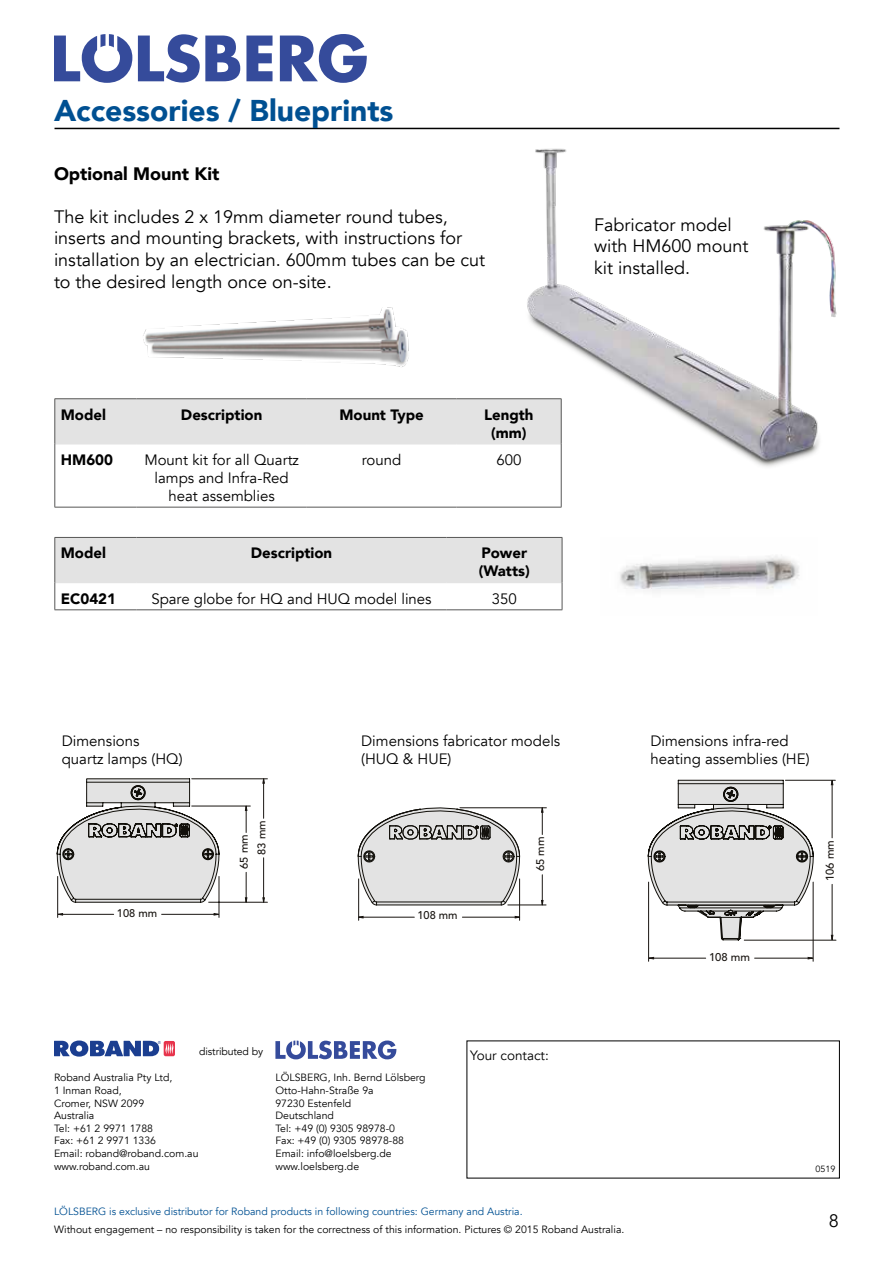
<style>
.page{position:relative;width:893px;height:1263px;background:#fff}
.page>*{position:absolute;margin:0;border:0;box-sizing:border-box;transform-origin:0 0}
.t1{font:900 30px "Avenir";color:#005092}
.t2{font:18px/21.6px "Avenir";color:#000}
.t3{font:900 18px "Avenir";color:#000}
.t4{font:15px/18px "Avenir";color:#000}
.t5{font:900 15px/18px "Avenir";color:#000}
.t6{font:13.5px "Avenir";color:#000}
.t7{font:500 11.25px "Avenir";color:#191511}
.t8{font:500 11.1px/17.4px "Avenir";color:#191511}
.t9{font:500 10.95px "Avenir";color:#191511}
.t10{font:10.5px/12.6px "Avenir";color:#000}
.t11{font:10.5px "Avenir";color:#005092}
.t12{font:9px "Avenir";color:#000}
</style>
<div class="page">
<img style="left:143px;top:307px;width:266px;height:60px">
<img style="left:492px;top:148px;width:345px;height:326px">
<svg style="left:54px;top:1040px;width:121px;height:16px"></svg>
<svg style="left:275px;top:1040px;width:121px;height:19px"></svg>
<svg style="left:54px;top:34px;width:78px;height:49px"></svg>
<svg style="left:280px;top:34px;width:87px;height:49px"></svg>
<svg style="left:246px;top:36px;width:27px;height:45px"></svg>
<svg style="left:138px;top:34px;width:102px;height:49px"></svg>
<hr style="left:55px;top:128px;width:784px;height:1px;background:#000">
<hr style="left:785px;top:780px;width:50px;height:1px;background:#191511">
<hr style="left:744px;top:940px;width:92px;height:1px;background:#191511">
<svg style="left:831px;top:780px;width:2px;height:160px"></svg>
<svg style="left:647px;top:780px;width:167px;height:161px"></svg>
<hr style="left:648px;top:882px;width:1px;height:79px;background:#191511">
<hr style="left:813px;top:882px;width:1px;height:79px;background:#191511">
<svg style="left:649px;top:957px;width:164px;height:2px"></svg>
<hr style="left:57px;top:876px;width:1px;height:41px;background:#191511">
<hr style="left:219px;top:876px;width:1px;height:41px;background:#191511">
<hr style="left:209px;top:902px;width:58px;height:1px;background:#191511">
<hr style="left:192px;top:806px;width:58px;height:1px;background:#191511">
<hr style="left:192px;top:778px;width:75px;height:1px;background:#191511">
<svg style="left:58px;top:913px;width:161px;height:2px"></svg>
<svg style="left:245px;top:778px;width:20px;height:125px"></svg>
<svg style="left:57px;top:778px;width:163px;height:125px"></svg>
<hr style="left:460px;top:807px;width:86px;height:1px;background:#191511">
<hr style="left:508px;top:905px;width:38px;height:1px;background:#191511">
<hr style="left:519px;top:879px;width:1px;height:41px;background:#191511">
<hr style="left:358px;top:879px;width:1px;height:41px;background:#191511">
<hr style="left:542px;top:875px;width:1px;height:30px;background:#191511">
<svg style="left:358px;top:916px;width:161px;height:2px"></svg>
<svg style="left:541px;top:807px;width:2px;height:27px"></svg>
<svg style="left:358px;top:807px;width:162px;height:99px;background:#cdcdcc"></svg>
<img style="left:620px;top:555px;width:180px;height:37px">
<hr style="left:55px;top:609px;width:82px;height:1px;background:#575756">
<hr style="left:137px;top:609px;width:309px;height:1px;background:#575756">
<hr style="left:446px;top:609px;width:116px;height:1px;background:#575756">
<svg style="left:55px;top:537px;width:508px;height:72px"></svg>
<div style="left:56px;top:399px;width:505px;height:44px;background:#e3e3e3"></div>
<hr style="left:55px;top:443px;width:82px;height:1px;background:#e3e3e3">
<hr style="left:137px;top:443px;width:170px;height:1px;background:#e3e3e3">
<hr style="left:307px;top:443px;width:149px;height:1px;background:#e3e3e3">
<hr style="left:456px;top:443px;width:105px;height:1px;background:#e3e3e3">
<hr style="left:55px;top:444px;width:1px;height:63px;background:#575756">
<hr style="left:55px;top:507px;width:82px;height:1px;background:#575756">
<hr style="left:137px;top:507px;width:170px;height:1px;background:#575756">
<hr style="left:307px;top:507px;width:149px;height:1px;background:#575756">
<hr style="left:456px;top:507px;width:105px;height:1px;background:#575756">
<hr style="left:55px;top:398px;width:82px;height:1px;background:#575756">
<hr style="left:55px;top:399px;width:1px;height:45px;background:#575756">
<hr style="left:137px;top:398px;width:170px;height:1px;background:#575756">
<hr style="left:307px;top:398px;width:149px;height:1px;background:#575756">
<hr style="left:456px;top:398px;width:105px;height:1px;background:#575756">
<hr style="left:561px;top:399px;width:1px;height:45px;background:#575756">
<hr style="left:561px;top:444px;width:1px;height:63px;background:#575756">
<h1 class="t1" style="left:54px;top:85px;width:341px">Accessories / Blueprints</h1>
<h2 class="t3" style="left:54px;top:158px;width:167px">Optional Mount Kit</h2>
<h2 class="t2" style="left:54px;top:206px;width:433px">The kit includes 2 x 19mm diameter round tubes, inserts and mounting brackets, with instructions for installation by an electrician. 600mm tubes can be cut to the desired length once on-site.</h2>
<h3 class="t5" style="left:61px;top:405px;width:47px">Model</h3>
<h3 class="t5" style="left:181px;top:405px;width:83px">Description</h3>
<h3 class="t5" style="left:339px;top:405px;width:86px">Mount Type</h3>
<h3 class="t5" style="left:484px;top:405px;width:51px;text-align:center">Length (mm)</h3>
<h3 class="t5" style="left:61px;top:450px;width:54px">HM600</h3>
<h3 class="t4" style="left:144px;top:451px;width:156px;text-align:center">Mount kit for all Quartz lamps and Infra-Red heat assemblies</h3>
<h3 class="t4" style="left:362px;top:451px;width:41px">round</h3>
<h3 class="t4" style="left:496px;top:451px;width:27px">600</h3>
<h3 class="t5" style="left:61px;top:544px;width:47px">Model</h3>
<h3 class="t5" style="left:251px;top:544px;width:83px">Description</h3>
<h3 class="t5" style="left:479px;top:544px;width:53px">Power (Watts)</h3>
<h3 class="t5" style="left:61px;top:589px;width:57px">EC0421</h3>
<h3 class="t4" style="left:151px;top:590px;width:282px">Spare globe for HQ and HUQ model lines</h3>
<h3 class="t4" style="left:492px;top:590px;width:27px">350</h3>
<h2 class="t2" style="left:594px;top:214px;width:156px">Fabricator model with HM600 mount kit installed.</h2>
<h3 class="t4" style="left:62px;top:732px;width:122px">Dimensions quartz lamps (HQ)</h3>
<h3 class="t4" style="left:361px;top:732px;width:201px">Dimensions fabricator models (HUQ &amp; HUE)</h3>
<h3 class="t4" style="left:650px;top:732px;width:161px">Dimensions infra-red heating assemblies (HE)</h3>
<p class="t8" style="left:236px;top:855px;width:36px;text-indent:-14px;rotate:-90deg">65 mm<br>83 mm</p>
<p class="t9" style="left:534px;top:871px;width:36px;rotate:-90deg">65 mm</p>
<p class="t7" style="left:823px;top:881px;width:42px;rotate:-90deg">106 mm</p>
<p class="t8" style="left:117px;top:905px;width:42px">108 mm</p>
<p class="t7" style="left:417px;top:908px;width:42px">108 mm</p>
<p class="t7" style="left:709px;top:950px;width:43px">108 mm</p>
<p class="t10" style="left:199px;top:1045px;width:65px">distributed by</p>
<p class="t6" style="left:470px;top:1047px;width:80px">Your contact:</p>
<p class="t10" style="left:54px;top:1072px;width:146px">Roband Australia Pty Ltd,<br>1 Inman Road,<br>Cromer, NSW 2099<br>Australia<br>Tel: +61 2 9971 1788<br>Fax: +61 2 9971 1336<br>Email: roband@roband.com.au www.roband.com.au</p>
<p class="t10" style="left:275px;top:1072px;width:152px">LÖLSBERG, Inh. Bernd Lölsberg<br>Otto-Hahn-Straße 9a<br>97230 Estenfeld<br>Deutschland<br>Tel: +49 (0) 9305 98978-0<br>Fax: +49 (0) 9305 98978-88<br>Email: info@loelsberg.de www.loelsberg.de</p>
<p class="t12" style="left:815px;top:1163px;width:22px">0519</p>
<p class="t11" style="left:54px;top:1205px;width:470px">LÖLSBERG is exclusive distributor for Roband products in following countries: Germany and Austria.</p>
<p class="t10" style="left:54px;top:1223px;width:572px">Without engagement – no responsibility is taken for the correctness of this information. Pictures © 2015 Roband Australia.</p>
<h2 class="t2" style="left:829px;top:1210px;width:12px">8</h2>
</div>
